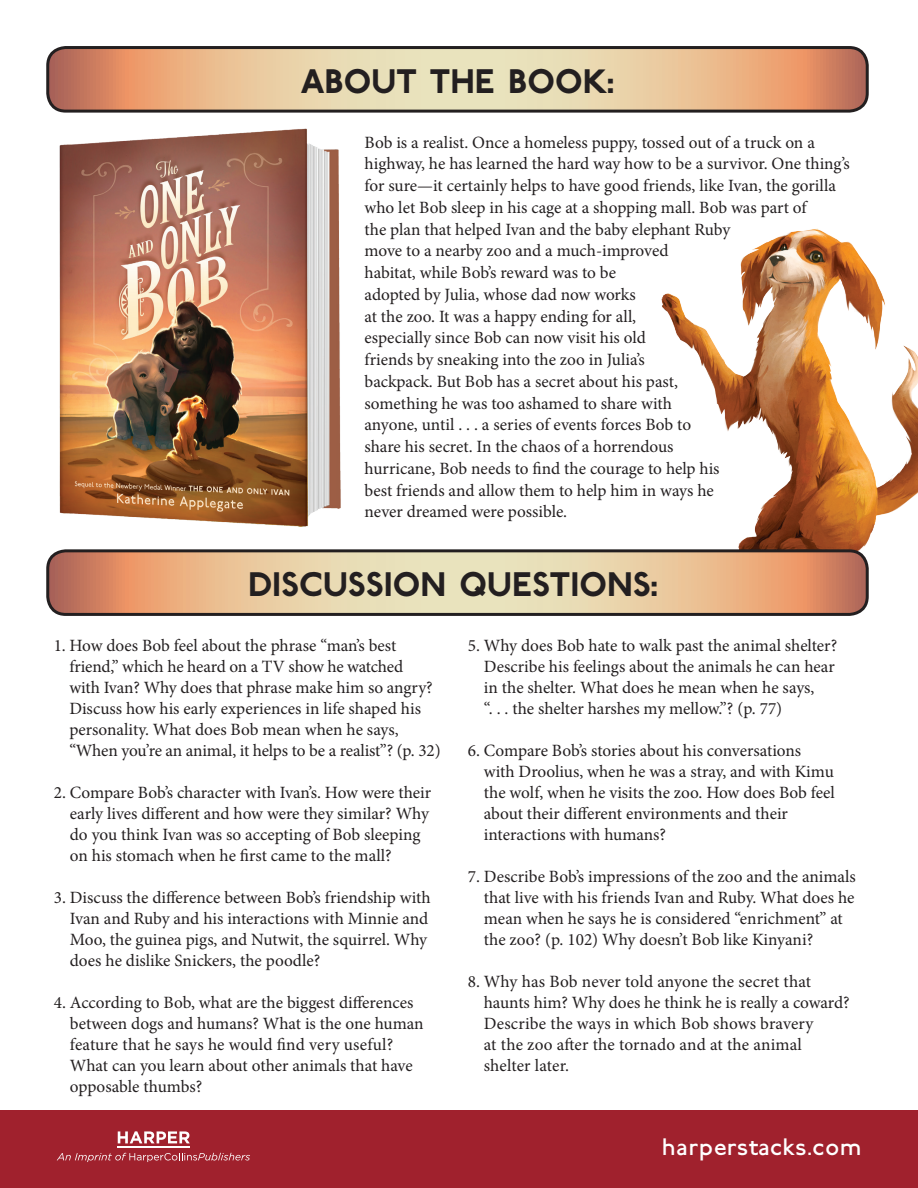
<style>
.page{position:relative;width:918px;height:1188px;background:#fff}
.page>*{position:absolute;margin:0;border:0;box-sizing:border-box;transform-origin:0 0}
.t1{font:700 36px "P22 Johnston Underground";color:#231f20}
.t2{font:25.2px "P22 Johnston Underground";letter-spacing:.02em;color:#fff}
.t3{font:17.25px/21px "Minion Pro";letter-spacing:-.005em;color:#231f20}
</style>
<div class="page">
<img style="left:661px;top:228px;width:257px;height:323px">
<svg style="left:50px;top:553px;width:815px;height:59px;background:#e4bd95"></svg>
<div style="left:46px;top:549px;width:823px;height:67px;border:3px solid #231f20;border-radius:18px"></div>
<div style="left:0;top:1110px;width:918px;height:78px;background:#a0212d"></div>
<img style="left:59px;top:128px;width:282px;height:399px">
<svg style="left:50px;top:50px;width:815px;height:59px;background:#e4bd95"></svg>
<div style="left:46px;top:46px;width:823px;height:67px;border:3px solid #231f20;border-radius:18px"></div>
<svg style="left:118px;top:1131px;width:72px;height:12px"></svg>
<hr style="left:118px;top:1146px;width:72px;height:2px;background:#fff">
<svg style="left:57px;top:1153px;width:193px;height:9px"></svg>
<p class="t1" style="left:301px;top:60px;width:315px">ABOUT THE BOOK:</p>
<p class="t3" style="left:365px;top:131px;width:487px;line-height:21.8px">Bob is a realist. Once a homeless puppy, tossed out of a truck on a highway, he has learned the hard way how to be a survivor. One thing’s for sure—it certainly helps to have good friends, like Ivan, the gorilla who let Bob sleep in his cage at a shopping mall. Bob was part of<br>the plan that helped Ivan and the baby elephant Ruby<br>move to a nearby zoo and a much-improved<br>habitat, while Bob’s reward was to be<br>adopted by Julia, whose dad now works<br>at the zoo. It was a happy ending for all,<br>especially since Bob can now visit his old<br>friends by sneaking into the zoo in Julia’s<br>backpack. But Bob has a secret about his past,<br>something he was too ashamed to share with<br>anyone, until . . . a series of events forces Bob to<br>share his secret. In the chaos of a horrendous<br>hurricane, Bob needs to find the courage to help his<br>best friends and allow them to help him in ways he<br>never dreamed were possible.</p>
<p class="t1" style="left:248px;top:563px;width:411px">DISCUSSION QUESTIONS:</p>
<p class="t3" style="left:69px;top:635px;width:373px;text-indent:-16px">1. How does Bob feel about the phrase “man’s best friend,” which he heard on a TV show he watched<br>with Ivan? Why does that phrase make him so angry?<br>Discuss how his early experiences in life shaped his personality. What does Bob mean when he says, “When you’re an animal, it helps to be a realist”? (p. 32)</p>
<p class="t3" style="left:70px;top:782px;width:363px;text-indent:-16px">2. Compare Bob’s character with Ivan’s. How were their early lives different and how were they similar? Why do you think Ivan was so accepting of Bob sleeping on his stomach when he first came to the mall?</p>
<p class="t3" style="left:70px;top:887px;width:362px;text-indent:-16px">3. Discuss the difference between Bob’s friendship with Ivan and Ruby and his interactions with Minnie and Moo, the guinea pigs, and Nutwit, the squirrel. Why does he dislike Snickers, the poodle?</p>
<p class="t3" style="left:70px;top:992px;width:355px;text-indent:-16px">4. According to Bob, what are the biggest differences between dogs and humans? What is the one human feature that he says he would find very useful?<br>What can you learn about other animals that have opposable thumbs?</p>
<p class="t3" style="left:484px;top:635px;width:355px;text-indent:-16px">5. Why does Bob hate to walk past the animal shelter?<br>Describe his feelings about the animals he can hear in the shelter. What does he mean when he says,<br>“. . . the shelter harshes my mellow.”? (p. 77)</p>
<p class="t3" style="left:484px;top:740px;width:352px;text-indent:-16px">6. Compare Bob’s stories about his conversations with Droolius, when he was a stray, and with Kimu the wolf, when he visits the zoo. How does Bob feel about their different environments and their interactions with humans?</p>
<p class="t3" style="left:484px;top:866px;width:374px;text-indent:-16px">7. Describe Bob’s impressions of the zoo and the animals that live with his friends Ivan and Ruby. What does he mean when he says he is considered “enrichment” at the zoo? (p. 102) Why doesn’t Bob like Kinyani?</p>
<p class="t3" style="left:484px;top:971px;width:367px;text-indent:-16px">8. Why has Bob never told anyone the secret that haunts him? Why does he think he is really a coward?<br>Describe the ways in which Bob shows bravery<br>at the zoo after the tornado and at the animal shelter later.</p>
<p class="t2" style="left:662px;top:1132px;width:201px">harperstacks.com</p>
</div>
